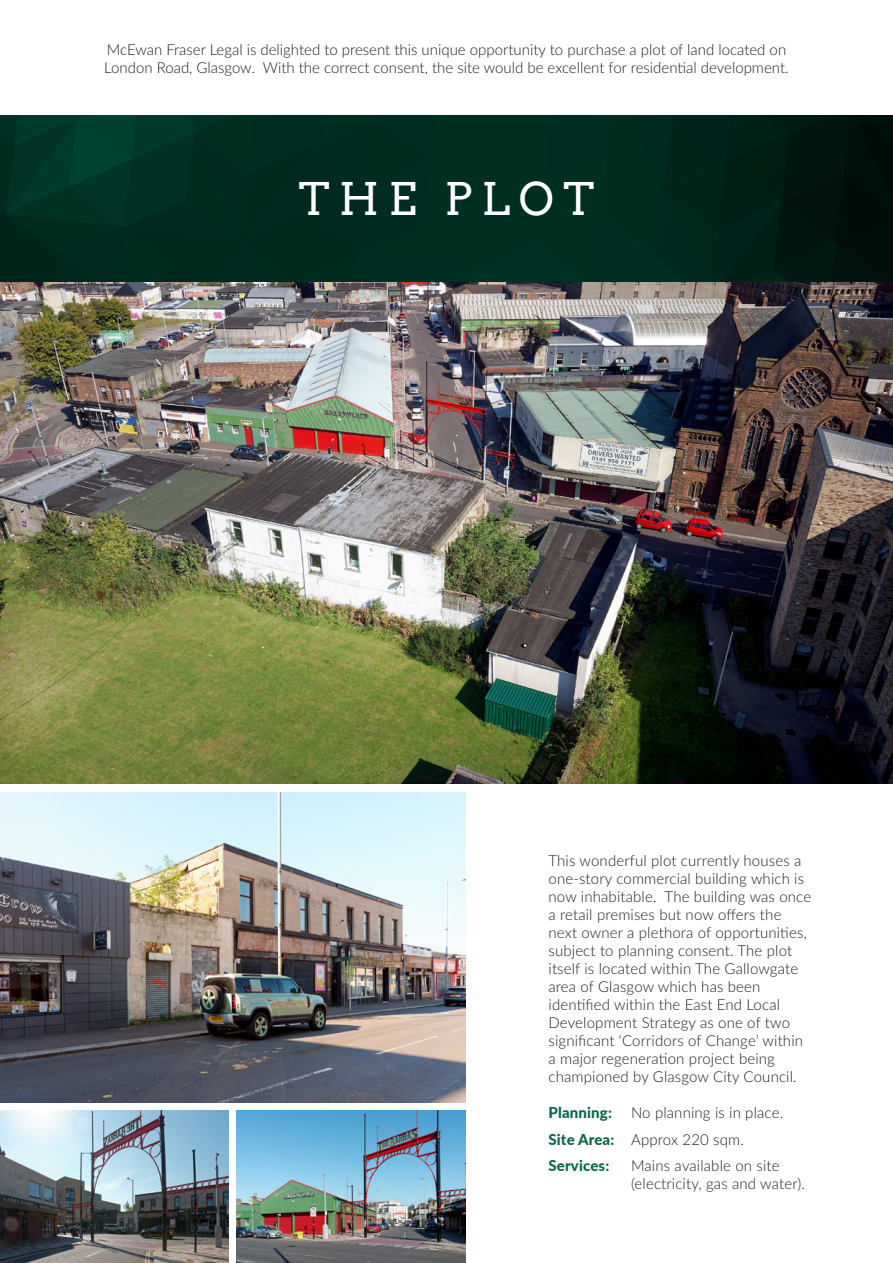
<style>
.page{position:relative;width:893px;height:1263px;background:#fff}
.page>*{position:absolute;margin:0;border:0;box-sizing:border-box;transform-origin:0 0}
.t1{font:45px "Arvo";letter-spacing:.2em;color:#fff}
.t2{font:300 15px/18px "Lato";letter-spacing:.01em;color:#231f20}
.t3{font:800 15px "Lato";letter-spacing:.01em;color:#00684b}
.s1{font-weight:800;color:#00684b}
</style>
<div class="page">
<img style="left:0;top:282px;width:893px;height:502px">
<svg style="left:0;top:115px;width:893px;height:167px;background:#00291d"></svg>
<img style="left:0;top:792px;width:466px;height:310px">
<img style="left:0;top:1111px;width:229px;height:152px">
<img style="left:237px;top:1111px;width:229px;height:152px">
<p class="t2" style="left:104px;top:40px;width:686px">McEwan Fraser Legal is delighted to present this unique opportunity to purchase a plot of land located on<br>London Road, Glasgow. With the correct consent, the site would be excellent for residential development.</p>
<h1 class="t1" style="left:298px;top:172px;width:298px">THE PLOT</h1>
<p class="t2" style="left:548px;top:851px;width:264px">This wonderful plot currently houses a one-story commercial building which is now inhabitable. The building was once a retail premises but now offers the next owner a plethora of opportunities, subject to planning consent. The plot itself is located within The Gallowgate area of Glasgow which has been identified within the East End Local Development Strategy as one of two significant ‘Corridors of Change’ within a major regeneration project being championed by Glasgow City Council.</p>
<p class="t3" style="left:548px;top:1101px;width:65px">Planning:</p>
<p class="t2" style="left:548px;top:1099px;width:236px;line-height:26.5px;text-indent:82px">No planning is in place.<br><span class="s1">Site Area:</span> Approx 220 sqm.<br><span class="s1">Services:</span></p>
<p class="t2" style="left:631px;top:1156px;width:176px">Mains available on site (electricity, gas and water).</p>
</div>
